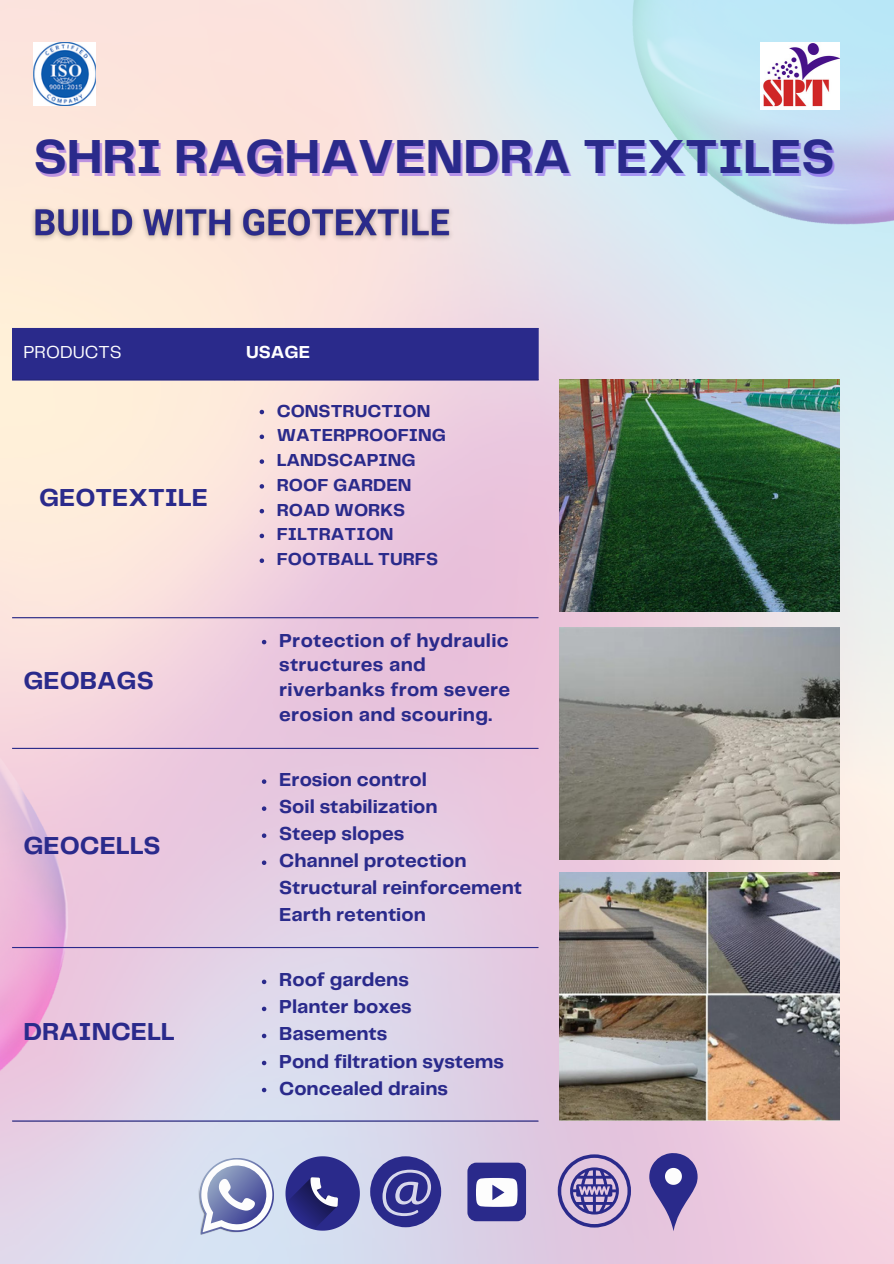
<style>
.page{position:relative;width:894px;height:1264px;background:#fff}
.page>*{position:absolute;margin:0;border:0;box-sizing:border-box;transform-origin:0 0}
.t1{font:700 49.5px "Telegraf";color:#2a2a8b}
.t2{font:700 25.5px "Telegraf";color:#2a2a8b}
.t3{font:700 19.5px/27px "Telegraf";color:#2a2a8b}
.t4{font:700 18px/24.8px "Telegraf";color:#2a2a8b}
.t5{font:18px "Telegraf";color:#fff}
.t6{font:700 18px "Telegraf";color:#fff}
</style>
<div class="page">
<img style="left:0;top:0;width:893px;height:1263px">
<img style="left:0;top:641px;width:69px;height:479px">
<img style="left:632px;top:0;width:261px;height:225px">
<img style="left:559px;top:380px;width:280px;height:232px">
<div style="left:12px;top:329px;width:526px;height:50px;background:#2a2a8b"></div>
<svg style="left:259px;top:410px;width:5px;height:4px"></svg>
<svg style="left:259px;top:434px;width:5px;height:5px"></svg>
<svg style="left:259px;top:459px;width:5px;height:5px"></svg>
<svg style="left:259px;top:484px;width:5px;height:4px"></svg>
<svg style="left:259px;top:509px;width:5px;height:4px"></svg>
<svg style="left:259px;top:533px;width:5px;height:5px"></svg>
<svg style="left:259px;top:558px;width:5px;height:5px"></svg>
<svg style="left:262px;top:640px;width:4px;height:4px"></svg>
<svg style="left:262px;top:779px;width:4px;height:5px"></svg>
<svg style="left:262px;top:806px;width:4px;height:5px"></svg>
<svg style="left:262px;top:833px;width:4px;height:5px"></svg>
<svg style="left:262px;top:860px;width:4px;height:5px"></svg>
<svg style="left:262px;top:979px;width:4px;height:5px"></svg>
<svg style="left:262px;top:1006px;width:4px;height:5px"></svg>
<svg style="left:262px;top:1033px;width:4px;height:5px"></svg>
<svg style="left:262px;top:1060px;width:4px;height:5px"></svg>
<svg style="left:262px;top:1087px;width:4px;height:5px"></svg>
<hr style="left:12px;top:328px;width:526px;height:1px;background:#2a2a8b">
<hr style="left:12px;top:379px;width:526px;height:1px;background:#2a2a8b">
<hr style="left:12px;top:617px;width:526px;height:1px;background:#2a2a8b">
<hr style="left:12px;top:747px;width:526px;height:2px;background:#2a2a8b">
<hr style="left:12px;top:947px;width:526px;height:1px;background:#2a2a8b">
<hr style="left:12px;top:1120px;width:526px;height:1px;background:#2a2a8b">
<img style="left:559px;top:627px;width:280px;height:232px">
<img style="left:559px;top:872px;width:280px;height:248px">
<img style="left:760px;top:42px;width:79px;height:68px">
<svg style="left:285px;top:1156px;width:75px;height:74px"></svg>
<svg style="left:370px;top:1156px;width:71px;height:71px"></svg>
<div style="left:467px;top:1162px;width:59px;height:59px;background:#2a2a8b;border-radius:9px"></div>
<svg style="left:476px;top:1177px;width:41px;height:29px"></svg>
<svg style="left:557px;top:1154px;width:73px;height:73px"></svg>
<svg style="left:649px;top:1152px;width:48px;height:79px"></svg>
<svg style="left:197px;top:1156px;width:79px;height:78px"></svg>
<img style="left:34px;top:42px;width:62px;height:63px">
<img style="left:24px;top:193px;width:435px;height:63px">
<h1 class="t1" style="left:34px;top:136px;width:802px">SHRI RAGHAVENDRA TEXTILES</h1>
<p class="t5" style="left:23px;top:345px;width:100px">PRODUCTS</p>
<p class="t6" style="left:246px;top:345px;width:66px">USAGE</p>
<h2 class="t2" style="left:39px;top:486px;width:170px">GEOTEXTILE</h2>
<h2 class="t2" style="left:23px;top:670px;width:132px">GEOBAGS</h2>
<h2 class="t2" style="left:23px;top:834px;width:139px">GEOCELLS</h2>
<h2 class="t2" style="left:23px;top:1021px;width:153px">DRAINCELL</h2>
<p class="t4" style="left:277px;top:399px;width:171px">CONSTRUCTION<br>WATERPROOFING<br>LANDSCAPING<br>ROOF GARDEN<br>ROAD WORKS<br>FILTRATION<br>FOOTBALL TURFS</p>
<p class="t3" style="left:279px;top:628px;width:232px;line-height:24.8px">Protection of hydraulic structures and riverbanks from severe erosion and scouring.</p>
<p class="t3" style="left:279px;top:767px;width:244px">Erosion control<br>Soil stabilization<br>Steep slopes<br>Channel protection<br>Structural reinforcement<br>Earth retention</p>
<p class="t3" style="left:279px;top:967px;width:226px">Roof gardens<br>Planter boxes<br>Basements<br>Pond filtration systems<br>Concealed drains</p>
</div>
